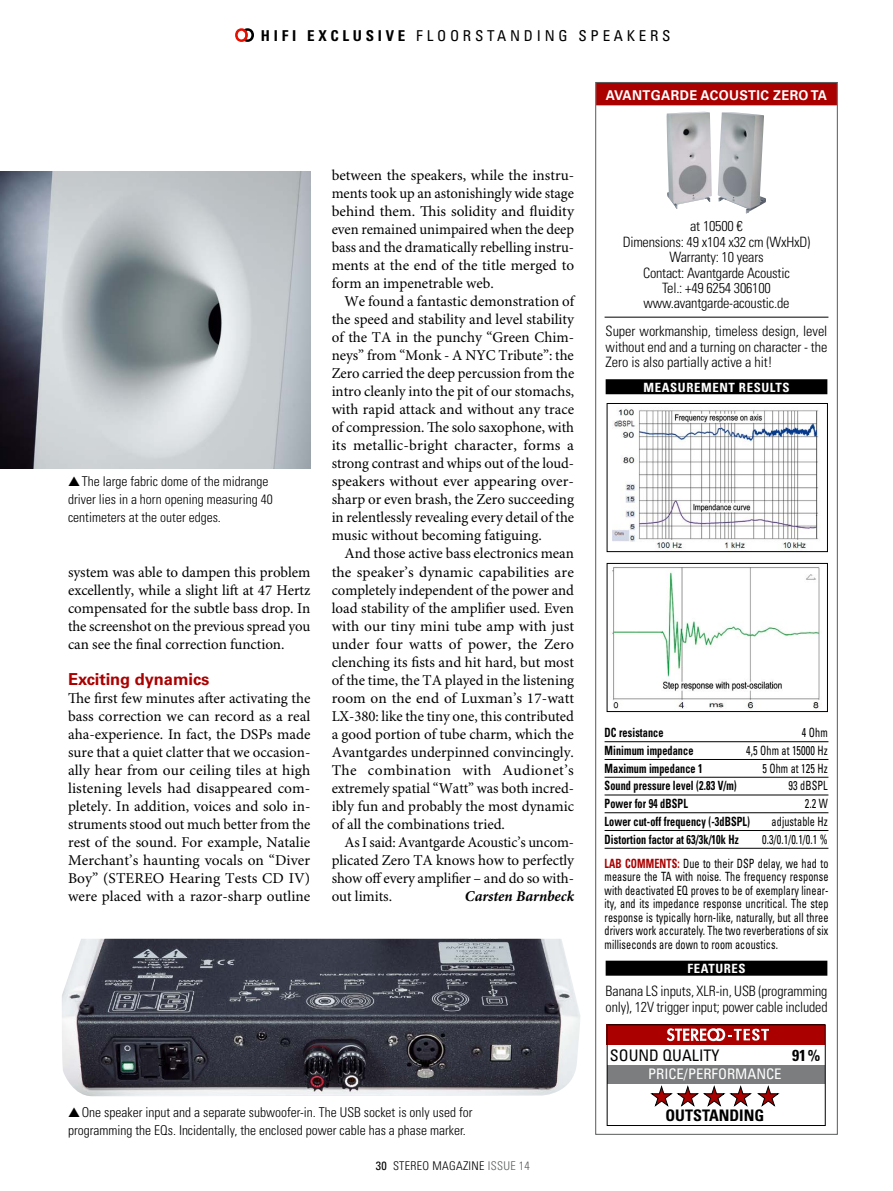
<style>
.page{position:relative;width:893px;height:1191px;background:#fff}
.page>*{position:absolute;margin:0;border:0;box-sizing:border-box;transform-origin:0 0}
.t1{font:700 16.5px "Univers LT Std";letter-spacing:-.005em;color:#a00}
.t2{font:700 condensed 15.9px "Univers LT Std";color:#000}
.t3{font:condensed 15.9px "Univers LT Std";color:#000}
.t4{font:15px/18px "Minion Pro";color:#000;text-align:justify}
.t5{font:condensed 15px "Univers LT Std";letter-spacing:.25em;color:#000}
.t6{font:italic 700 15px "Minion Pro";color:#000}
.t7{font:condensed 14.55px "Univers LT Std";color:#fff}
.t8{font:300 condensed 14.25px/15.5px "Univers LT Std";letter-spacing:-.01em;color:#000;text-align:center}
.t9{font:300 condensed 13.5px/18px "Univers LT Std";color:#000}
.t10{font:700 13.5px "Univers LT Std";letter-spacing:.03em;color:#fff;scale:.95 1}
.t11{font:condensed 12.75px/13.5px "Univers LT Std";letter-spacing:.01em;color:#000;text-align:right;scale:.8 1}
.t12{font:700 condensed 12.75px "Univers LT Std";letter-spacing:.01em;color:#000;scale:.8 1}
.t13{font:700 condensed 12.75px "Univers LT Std";letter-spacing:.05em;color:#fff}
.t14{font:300 condensed 12px "Univers LT Std";letter-spacing:.025em;color:#000}
.s1{font-weight:700}
.s2{font-weight:400}
.s3{color:#595a5a}
.s4{font-weight:700;color:#a00}
</style>
<div class="page">
<svg style="left:235px;top:28px;width:19px;height:14px"></svg>
<div style="left:596px;top:83px;width:241px;height:22px;background:#a00"></div>
<hr style="left:605px;top:317px;width:223px;height:1px;background:#000">
<div style="left:606px;top:379px;width:221px;height:15px;background:#000"></div>
<hr style="left:605px;top:741px;width:223px;height:1px;background:#000">
<hr style="left:605px;top:759px;width:223px;height:1px;background:#000">
<hr style="left:605px;top:777px;width:223px;height:1px;background:#000">
<hr style="left:605px;top:794px;width:223px;height:1px;background:#000">
<hr style="left:605px;top:812px;width:223px;height:1px;background:#000">
<hr style="left:605px;top:830px;width:223px;height:1px;background:#000">
<hr style="left:605px;top:848px;width:223px;height:1px;background:#000">
<div style="left:606px;top:960px;width:221px;height:15px;background:#000"></div>
<img style="left:612px;top:409px;width:207px;height:141px">
<div style="left:607px;top:403px;width:221px;height:149px;border:1px solid #000"></div>
<img style="left:612px;top:567px;width:208px;height:142px">
<div style="left:607px;top:563px;width:221px;height:149px;border:1px solid #000"></div>
<div style="left:595px;top:82px;width:243px;height:1052px;border:1px solid #595a5a"></div>
<div style="left:607px;top:1065px;width:218px;height:18px;background:#7c7d7e"></div>
<div style="left:607px;top:1024px;width:218px;height:21px;background:#a00"></div>
<div style="left:607px;top:1024px;width:219px;height:101px;border:1px solid #000"></div>
<svg style="left:650px;top:1085px;width:130px;height:22px"></svg>
<svg style="left:667px;top:1028px;width:102px;height:13px"></svg>
<img style="left:0;top:171px;width:310px;height:297px">
<img style="left:62px;top:938px;width:518px;height:158px">
<img style="left:666px;top:112px;width:100px;height:101px">
<p class="t5" style="left:261px;top:26px;width:411px"><span class="s1">HIFI EXCLUSIVE</span> FLOORSTANDING SPEAKERS</p>
<p class="t9" style="left:68px;top:473px;width:206px">▲The large fabric dome of the midrange driver lies in a horn opening measuring 40 centimeters at the outer edges.</p>
<p class="t4" style="left:68px;top:563px;width:244px">system was able to dampen this problem excellently, while a slight lift at 47 Hertz compensated for the subtle bass drop. In the screenshot on the previous spread you can see the final correction function.</p>
<p class="t1" style="left:68px;top:669px;width:143px">Exciting dynamics</p>
<p class="t4" style="left:68px;top:689px;width:244px">The first few minutes after activating the bass correction we can record as a real aha-experience. In fact, the DSPs made sure that a quiet clatter that we occasion&shy;ally hear from our ceiling tiles at high listening levels had disappeared com&shy;pletely. In addition, voices and solo in&shy;struments stood out much better from the rest of the sound. For example, Natalie Merchant’s haunting vocals on “Diver Boy” (STEREO Hearing Tests CD IV) were placed with a razor-sharp outline</p>
<p class="t4" style="left:332px;top:167px;width:244px">between the speakers, while the instru&shy;ments took up an astonishingly wide stage behind them. This solidity and fluidity even remained unimpaired when the deep bass and the dramatically rebelling instru&shy;ments at the end of the title merged to form an impenetrable web.</p>
<p class="t4" style="left:332px;top:293px;width:244px;text-indent:13px">We found a fantastic demonstration of the speed and stability and level stability of the TA in the punchy “Green Chim&shy;neys” from “Monk - A NYC Tribute”: the Zero carried the deep percussion from the intro cleanly into the pit of our stomachs, with rapid attack and without any trace of compression. The solo saxophone, with its metallic-bright character, forms a strong contrast and whips out of the loud&shy;speakers without ever appearing over&shy;sharp or even brash, the Zero succeeding in relentlessly revealing every detail of the music without becoming fatiguing.</p>
<p class="t4" style="left:332px;top:545px;width:244px;text-indent:13px">And those active bass electronics mean the speaker’s dynamic capabilities are completely independent of the power and load stability of the amplifier used. Even with our tiny mini tube amp with just under four watts of power, the Zero clenching its fists and hit hard, but most of the time, the TA played in the listening room on the end of Luxman’s 17-watt LX-380: like the tiny one, this contributed a good portion of tube charm, which the Avantgardes underpinned convincingly.<br>The combination with Audionet’s extremely spatial “Watt” was both incred&shy;ibly fun and probably the most dynamic of all the combinations tried.</p>
<p class="t4" style="left:332px;top:833px;width:244px;text-indent:13px">As I said: Avantgarde Acoustic’s uncom&shy;plicated Zero TA knows how to perfectly show off every amplifier – and do so with&shy;out limits.</p>
<p class="t6" style="left:465px;top:886px;width:111px">Carsten Barnbeck</p>
<p class="t9" style="left:68px;top:1103px;width:406px">▲One speaker input and a separate subwoofer-in. The USB socket is only used for programming the EQs. Incidentally, the enclosed power cable has a phase marker.</p>
<p class="t14" style="left:376px;top:1158px;width:156px"><span class="s2">30</span> STEREO MAGAZINE <span class="s3">ISSUE 14</span></p>
<p class="t10" style="left:606px;top:87px;width:235px">AVANTGARDE ACOUSTIC ZERO TA</p>
<p class="t8" style="left:623px;top:219px;width:189px">at 10500 €<br>Dimensions: 49 x104 x32 cm (WxHxD)<br>Warranty: 10 years<br>Contact: Avantgarde Acoustic<br>Tel.: +49 6254 306100 www.avantgarde-acoustic.de</p>
<p class="t8" style="left:606px;top:324px;width:223px;text-align:justify">Super workmanship, timeless design, level without end and a turning on character - the Zero is also partially active a hit!</p>
<p class="t13" style="left:643px;top:379px;width:148px">MEASUREMENT RESULTS</p>
<p class="t12" style="left:605px;top:725px;width:75px">DC resistance</p>
<p class="t11" style="left:802px;top:725px;width:34px">4 Ohm</p>
<p class="t12" style="left:605px;top:742px;width:113px">Minimum impedance</p>
<p class="t11" style="left:746px;top:743px;width:104px">4,5 Ohm at 15000 Hz</p>
<p class="t12" style="left:605px;top:760px;width:124px">Maximum impedance 1</p>
<p class="t11" style="left:762px;top:761px;width:83px">5 Ohm at 125 Hz</p>
<p class="t12" style="left:605px;top:778px;width:167px">Sound pressure level (2.83 V/m)</p>
<p class="t11" style="left:789px;top:779px;width:51px">93 dBSPL</p>
<p class="t12" style="left:605px;top:796px;width:106px">Power for 94 dBSPL</p>
<p class="t11" style="left:805px;top:796px;width:30px">2.2 W</p>
<p class="t12" style="left:605px;top:813px;width:183px">Lower cut-off frequency (-3dBSPL)</p>
<p class="t11" style="left:772px;top:814px;width:72px">adjustable Hz</p>
<p class="t12" style="left:605px;top:831px;width:169px">Distortion factor at 63/3k/10k Hz</p>
<p class="t11" style="left:605px;top:827px;width:281px;line-height:23.9px">0.3/0.1/0.1/0.1 %<br><span class="s4">LAB COMMENTS:</span> Due to their DSP delay, we had to</p>
<p class="t11" style="left:605px;top:869px;width:281px;text-align:justify">measure the TA with noise. The frequency response with deactivated EQ proves to be of exemplary linear&shy;ity, and its impedance response uncritical. The step response is typically horn-like, naturally, but all three drivers work accurately. The two reverberations of six milliseconds are down to room acoustics.</p>
<p class="t13" style="left:687px;top:960px;width:60px">FEATURES</p>
<p class="t8" style="left:606px;top:983px;width:223px;text-align:left">Banana LS inputs, XLR-in, USB (programming only), 12V trigger input; power cable included</p>
<p class="t3" style="left:610px;top:1044px;width:111px">SOUND QUALITY</p>
<p class="t2" style="left:792px;top:1045px;width:30px">91%</p>
<p class="t7" style="left:648px;top:1065px;width:135px">PRICE/PERFORMANCE</p>
<p class="t2" style="left:665px;top:1105px;width:100px">OUTSTANDING</p>
</div>
